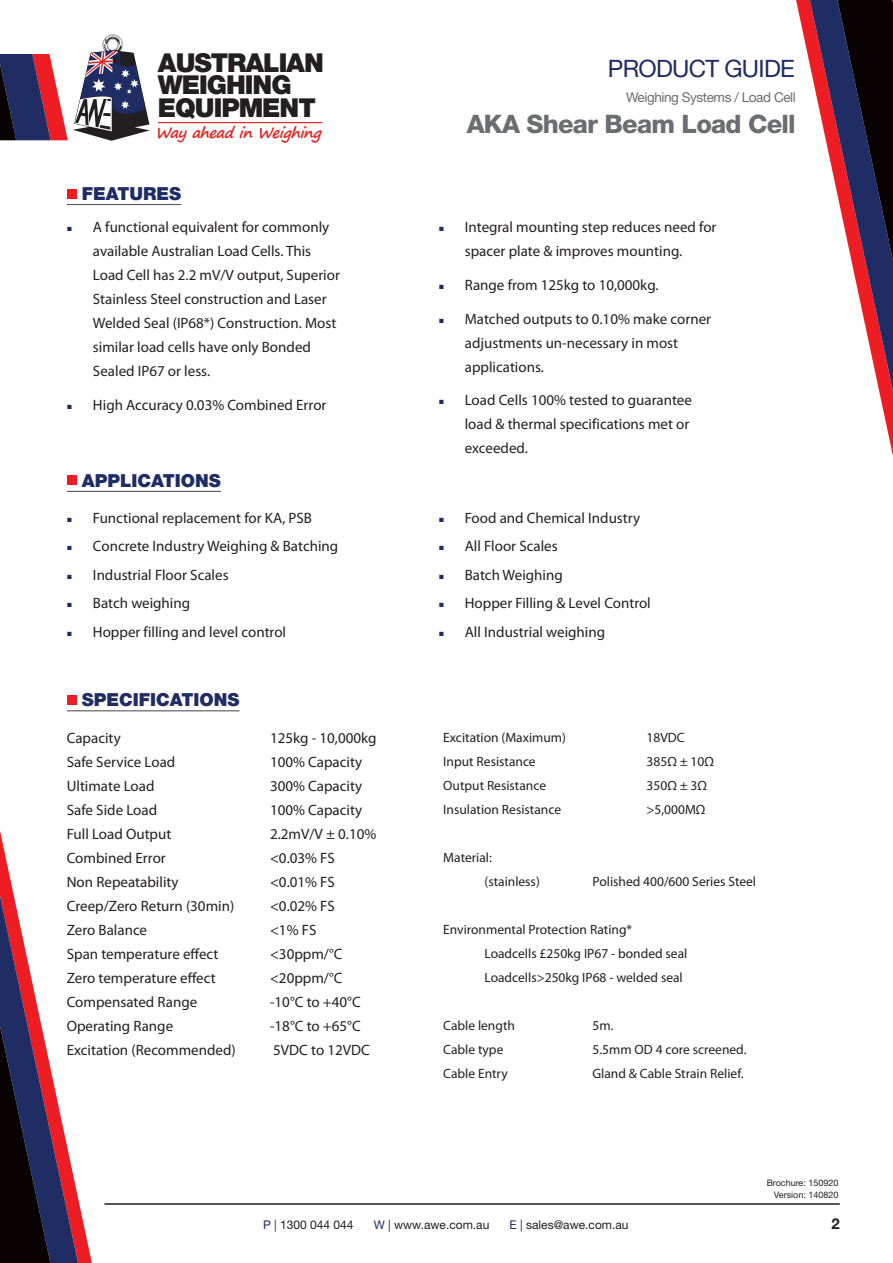
<style>
.page{position:relative;width:893px;height:1263px;background:#fff}
.page>*{position:absolute;margin:0;border:0;box-sizing:border-box;transform-origin:0 0}
.t1{font:900 26.1px/22.6px "Helvetica Neue LT Std";letter-spacing:-.04em;color:#231f20}
.t2{font:800 25.5px "Helvetica Neue LT Std";letter-spacing:-.03em;color:#6c6d70}
.t3{font:24px "Helvetica Neue LT Std";letter-spacing:-.03em;color:#202c64}
.t4{font:900 18px "Helvetica Neue LT Std";color:#202c64}
.t5{font:15px/24px "Myriad Pro";color:#231f20}
.t6{font:700 15px "Helvetica Neue LT Std";color:#231f20}
.t7{font:italic 700 14.85px "Segoe Print";color:#e12725}
.t8{font:13.5px "Myriad Pro";color:#231f20}
.t9{font:13.5px "Helvetica Neue LT Std";letter-spacing:-.03em;color:#6c6d70}
.t10{font:12px "Helvetica Neue LT Std";color:#231f20}
.t11{font:9px "Helvetica Neue LT Std";color:#231f20}
.s1{font-family:"Arial";font-size:9px;color:#202c64}
.s2{color:#202c64}
</style>
<div class="page">
<svg style="left:803px;top:0;width:90px;height:456px"></svg>
<svg style="left:65px;top:695px;width:26px;height:568px"></svg>
<svg style="left:0;top:831px;width:65px;height:432px"></svg>
<hr style="left:104px;top:1204px;width:735px;height:1px;background:#231f20">
<hr style="left:158px;top:122px;width:164px;height:1px;background:#e12725">
<svg style="left:0;top:35px;width:150px;height:106px"></svg>
<hr style="left:105px;top:1204px;width:735px;height:1px;background:#231f20">
<hr style="left:67px;top:204px;width:114px;height:1px;background:#57585a">
<div style="left:67px;top:189px;width:9px;height:9px;background:#ee1d23"></div>
<hr style="left:67px;top:491px;width:154px;height:1px;background:#57585a">
<div style="left:67px;top:476px;width:9px;height:9px;background:#ee1d23"></div>
<hr style="left:67px;top:710px;width:172px;height:1px;background:#57585a">
<div style="left:67px;top:695px;width:9px;height:9px;background:#ee1d23"></div>
<h1 class="t1" style="left:158px;top:51px;width:167px">AUSTRALIAN<br>WEIGHING<br>EQUIPMENT</h1>
<p class="t7" style="left:155px;top:119px;width:167px">WayaheadinWeig hing</p>
<p class="t4" style="left:82px;top:183px;width:101px">FEATURES</p>
<p class="t5" style="left:93px;top:215px;width:249px;text-indent:-26px"><span class="s1">■</span> A functional equivalent for commonly available Australian Load Cells. This Load Cell has 2.2 mV/V output, Superior Stainless Steel construction and Laser Welded Seal (IP68*) Construction. Most similar load cells have only Bonded Sealed IP67 or less.</p>
<p class="t5" style="left:67px;top:392px;width:261px"><span class="s1">■</span> High Accuracy 0.03% Combined Error</p>
<p class="t4" style="left:82px;top:469px;width:141px">APPLICATIONS</p>
<p class="t5" style="left:67px;top:506px;width:247px"><span class="s1">■</span> Functional replacement for KA, PSB</p>
<p class="t5" style="left:67px;top:534px;width:273px"><span class="s1">■</span> Concrete Industry Weighing &amp; Batching</p>
<p class="t5" style="left:67px;top:563px;width:163px"><span class="s1">■</span> Industrial Floor Scales</p>
<p class="t5" style="left:67px;top:591px;width:125px"><span class="s1">■</span> Batch weighing</p>
<p class="t5" style="left:67px;top:620px;width:221px"><span class="s1">■</span> Hopper filling and level control</p>
<p class="t4" style="left:82px;top:689px;width:159px">SPECIFICATIONS</p>
<p class="t5" style="left:67px;top:726px;width:55px">Capacity</p>
<p class="t5" style="left:270px;top:726px;width:108px">125kg - 10,000kg</p>
<p class="t5" style="left:67px;top:750px;width:110px">Safe Service Load</p>
<p class="t5" style="left:270px;top:750px;width:94px">100% Capacity</p>
<p class="t5" style="left:67px;top:774px;width:89px">Ultimate Load</p>
<p class="t5" style="left:270px;top:774px;width:94px">300% Capacity</p>
<p class="t5" style="left:67px;top:798px;width:92px">Safe Side Load</p>
<p class="t5" style="left:270px;top:798px;width:94px">100% Capacity</p>
<p class="t5" style="left:67px;top:822px;width:106px">Full Load Output</p>
<p class="t5" style="left:270px;top:822px;width:108px">2.2mV/V ± 0.10%</p>
<p class="t5" style="left:67px;top:846px;width:101px">Combined Error</p>
<p class="t5" style="left:270px;top:846px;width:66px">&lt;0.03% FS</p>
<p class="t5" style="left:67px;top:870px;width:113px">Non Repeatability</p>
<p class="t5" style="left:270px;top:870px;width:66px">&lt;0.01% FS</p>
<p class="t5" style="left:67px;top:894px;width:169px">Creep/Zero Return (30min)</p>
<p class="t5" style="left:270px;top:894px;width:66px">&lt;0.02% FS</p>
<p class="t5" style="left:67px;top:918px;width:82px">Zero Balance</p>
<p class="t5" style="left:270px;top:918px;width:48px">&lt;1% FS</p>
<p class="t5" style="left:67px;top:942px;width:153px">Span temperature effect</p>
<p class="t5" style="left:270px;top:942px;width:74px">&lt;30ppm/°C</p>
<p class="t5" style="left:67px;top:966px;width:150px">Zero temperature effect</p>
<p class="t5" style="left:270px;top:966px;width:74px">&lt;20ppm/°C</p>
<p class="t5" style="left:67px;top:990px;width:132px">Compensated Range</p>
<p class="t5" style="left:270px;top:990px;width:92px">-10°C to +40°C</p>
<p class="t5" style="left:67px;top:1014px;width:108px">Operating Range</p>
<p class="t5" style="left:270px;top:1014px;width:92px">-18°C to +65°C</p>
<p class="t5" style="left:67px;top:1038px;width:171px">Excitation (Recommended)</p>
<p class="t5" style="left:273px;top:1038px;width:98px">5VDC to 12VDC</p>
<h3 class="t3" style="left:608px;top:54px;width:188px">PRODUCT GUIDE</h3>
<p class="t9" style="left:626px;top:89px;width:171px">Weighing Systems / Load Cell</p>
<h2 class="t2" style="left:467px;top:109px;width:331px">AKA Shear Beam Load Cell</h2>
<p class="t5" style="left:439px;top:215px;width:279px;text-align:center"><span class="s1">■</span> Integral mounting step reduces need for spacer plate &amp; improves mounting.</p>
<p class="t5" style="left:439px;top:272px;width:221px"><span class="s1">■</span> Range from 125kg to 10,000kg.</p>
<p class="t5" style="left:465px;top:306px;width:248px;text-indent:-26px"><span class="s1">■</span> Matched outputs to 0.10% make corner adjustments un-necessary in most applications.</p>
<p class="t5" style="left:465px;top:388px;width:229px;text-indent:-26px"><span class="s1">■</span> Load Cells 100% tested to guarantee load &amp; thermal specifications met or exceeded.</p>
<p class="t5" style="left:439px;top:506px;width:203px"><span class="s1">■</span> Food and Chemical Industry</p>
<p class="t5" style="left:439px;top:534px;width:120px"><span class="s1">■</span> All Floor Scales</p>
<p class="t5" style="left:439px;top:563px;width:125px"><span class="s1">■</span> Batch Weighing</p>
<p class="t5" style="left:439px;top:591px;width:214px"><span class="s1">■</span> Hopper Filling &amp; Level Control</p>
<p class="t5" style="left:439px;top:620px;width:168px"><span class="s1">■</span> All Industrial weighing</p>
<p class="t8" style="left:443px;top:729px;width:124px">Excitation (Maximum)</p>
<p class="t8" style="left:647px;top:729px;width:40px">18VDC</p>
<p class="t8" style="left:443px;top:753px;width:94px">Input Resistance</p>
<p class="t8" style="left:647px;top:753px;width:69px">385Ω ± 10Ω</p>
<p class="t8" style="left:443px;top:777px;width:104px">Output Resistance</p>
<p class="t8" style="left:647px;top:777px;width:62px">350Ω ± 3Ω</p>
<p class="t8" style="left:443px;top:801px;width:119px">Insulation Resistance</p>
<p class="t8" style="left:647px;top:801px;width:60px">&gt;5,000MΩ</p>
<p class="t8" style="left:443px;top:849px;width:50px">Material:</p>
<p class="t8" style="left:485px;top:873px;width:57px">(stainless)</p>
<p class="t8" style="left:593px;top:873px;width:165px">Polished 400/600 Series Steel</p>
<p class="t8" style="left:443px;top:921px;width:190px">Environmental Protection Rating*</p>
<p class="t8" style="left:485px;top:945px;width:204px">Loadcells £250kg IP67 - bonded seal</p>
<p class="t8" style="left:485px;top:969px;width:200px">Loadcells&gt;250kg IP68 - welded seal</p>
<p class="t8" style="left:443px;top:1017px;width:73px">Cable length</p>
<p class="t8" style="left:593px;top:1017px;width:22px">5m.</p>
<p class="t8" style="left:443px;top:1041px;width:62px">Cable type</p>
<p class="t8" style="left:593px;top:1041px;width:155px">5.5mm OD 4 core screened.</p>
<p class="t8" style="left:443px;top:1065px;width:66px">Cable Entry</p>
<p class="t8" style="left:593px;top:1065px;width:153px">Gland &amp; Cable Strain Relief.</p>
<p class="t11" style="left:767px;top:1177px;width:73px">Brochure: 150920</p>
<p class="t11" style="left:774px;top:1189px;width:66px">Version: 140820</p>
<p class="t10" style="left:263px;top:1217px;width:92px"><span class="s2">P |</span> 1300 044 044</p>
<p class="t10" style="left:374px;top:1217px;width:117px"><span class="s2">W |</span> www.awe.com.au</p>
<p class="t10" style="left:509px;top:1217px;width:121px"><span class="s2">E |</span> sales@awe.com.au</p>
<p class="t6" style="left:832px;top:1214px;width:10px">2</p>
</div>
